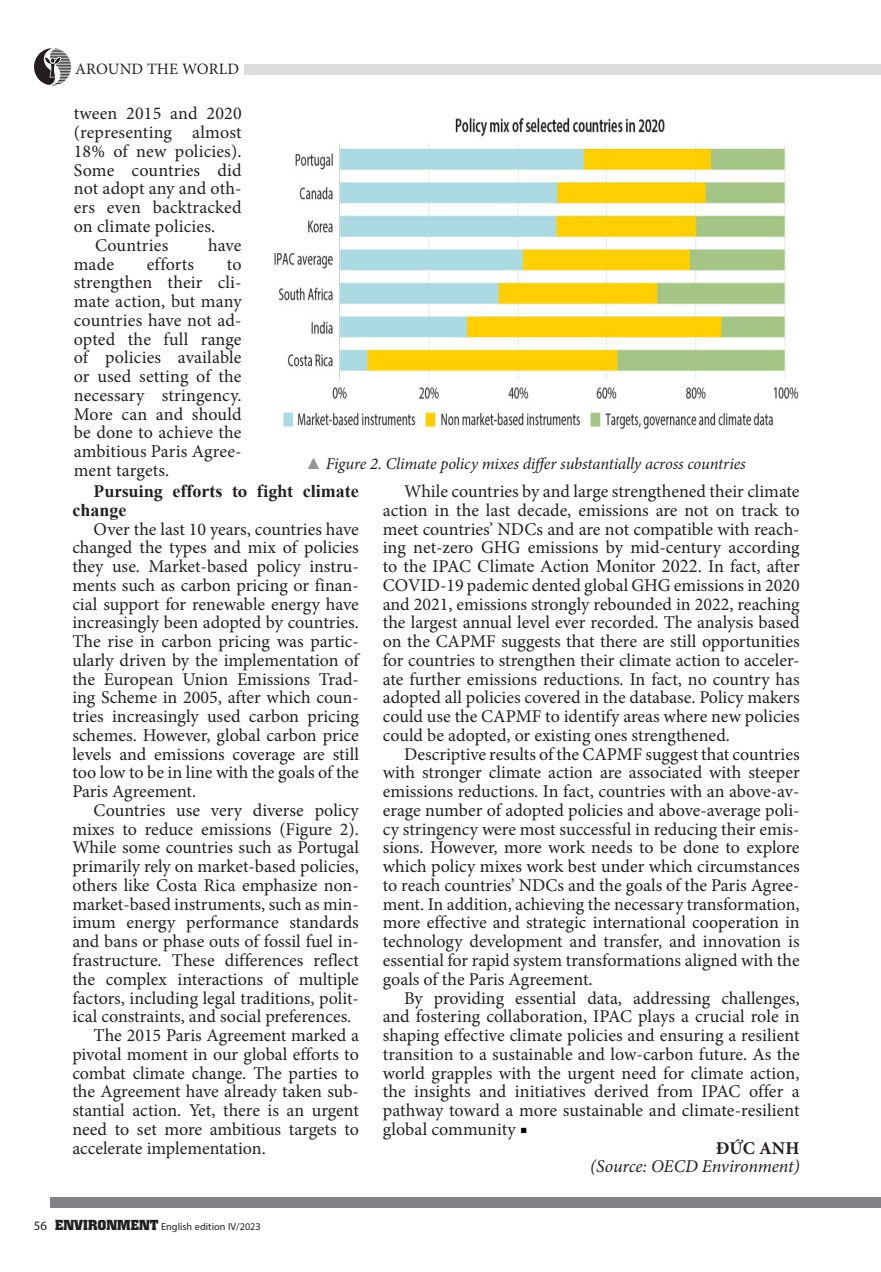
<style>
.page{position:relative;width:881px;height:1272px;background:#fff}
.page>*{position:absolute;margin:0;border:0;box-sizing:border-box;transform-origin:0 0}
.noi_dung{font:18px/18.8px "Minion Pro";color:#231f20;text-align:justify}
.noi_dung-2{font:700 18px/18.8px "Times New Roman";color:#231f20}
.noi_dung-3{font:italic 18px "Minion Pro";letter-spacing:-.01em;color:#231f20}
.tac_gia{font:700 18px "Minion Pro";letter-spacing:.01em;color:#231f20}
.t1{font:italic 16.5px "Minion Pro";letter-spacing:-.01em;color:#231f20}
.t2{font:15.9px "Minion Pro";letter-spacing:.01em;color:#231f20}
.t3{font:14.4px "Myriad Arabic";color:#231f20}
.s1{font-family:"Arial";color:#939598}
.s2{font-family:"Minion Pro"}
.s3{font-family:"Times New Roman"}
.s4{color:#000}
.s5{font-size:18px}
.s6{font-family:"UTM Colossalis"}
</style>
<div class="page">
<svg style="left:34px;top:48px;width:37px;height:37px"></svg>
<div style="left:244px;top:64px;width:636px;height:10px;background:#dcdddf"></div>
<div style="left:51px;top:1197px;width:829px;height:11px;background:#808285"></div>
<img style="left:274px;top:117px;width:525px;height:312px">
<p class="t2" style="left:75px;top:58px;width:165px">AROUND THE WORLD</p>
<p class="noi_dung" style="left:74px;top:104px;width:169px">tween 2015 and 2020 (representing almost 18% of new policies).<br>Some countries did not adopt any and oth&shy;ers even backtracked on climate policies.</p>
<p class="noi_dung" style="left:95px;top:236px;width:75px">Countries</p>
<p class="noi_dung" style="left:208px;top:236px;width:35px">have</p>
<p class="noi_dung" style="left:74px;top:254px;width:42px">made</p>
<p class="noi_dung" style="left:147px;top:254px;width:49px">efforts</p>
<p class="noi_dung" style="left:74px;top:254px;width:169px;text-indent:153px">to strengthen their cli&shy;mate action, but many countries have not ad&shy;opted the full range of policies available or used setting of the necessary stringency.<br>More can and should be done to achieve the ambitious Paris Agree&shy;ment targets.</p>
<p class="t1" style="left:305px;top:452px;width:441px"><span class="s1">▲</span> Figure 2. Climate policy mixes differ substantially across countries</p>
<p class="noi_dung-2" style="left:72px;top:481px;width:288px;text-indent:21px"><span class="s2">Pursuing</span> efforts <span class="s2">to fight</span> climate change</p>
<p class="noi_dung" style="left:72px;top:519px;width:288px;text-indent:21px">Over the last 10 years, countries have changed the types and mix of policies they use. Market-based policy instru&shy;ments such as carbon pricing or finan&shy;cial support for renewable energy have increasingly been adopted by countries.<br>The rise in carbon pricing was partic&shy;ularly driven by the implementation of the European Union Emissions Trad&shy;ing Scheme in 2005, after which coun&shy;tries increasingly used carbon pricing schemes. However, global carbon price levels and emissions coverage are still too low to be in line with the goals of the Paris Agreement.</p>
<p class="noi_dung" style="left:72px;top:800px;width:288px;text-indent:21px">Countries use very diverse policy mixes to reduce emissions (Figure 2).<br>While some countries such as Portugal primarily rely on market-based policies, others like Costa Rica emphasize non&shy;market-based instruments, such as min&shy;imum energy performance standards and bans or phase outs of fossil fuel in&shy;frastructure. These differences reflect the complex interactions of multiple factors, including legal traditions, polit&shy;ical constraints, and social preferences.</p>
<p class="noi_dung" style="left:72px;top:1025px;width:288px;text-indent:21px">The 2015 Paris Agreement marked a pivotal moment in our global efforts to combat climate change. The parties to the Agreement have already taken sub&shy;stantial action. Yet, there is an urgent need to set more ambitious targets to accelerate implementation.</p>
<p class="noi_dung" style="left:382px;top:482px;width:418px;text-indent:21px">While countries by and large strengthened their climate action in the last decade, emissions are not on track to meet countries’ NDCs and are not compatible with reach&shy;ing net-zero GHG emissions by mid-century according to the IPAC <span class="s3">Climate Action Monitor 2022</span>. In fact, after COVID-19 pademic dented global GHG emissions in 2020 and 2021, emissions strongly rebounded in 2022, reaching the largest annual level ever recorded. The analysis based on the CAPMF suggests that there are still opportunities for countries to strengthen their climate action to acceler&shy;ate further emissions reductions. In fact, no country has adopted all policies covered in the database. Policy makers could use the CAPMF to identify areas where new policies could be adopted, or existing ones strengthened.</p>
<p class="noi_dung" style="left:382px;top:744px;width:418px;text-indent:21px">Descriptive results of the CAPMF suggest that countries with stronger climate action are associated with steeper emissions reductions. In fact, countries with an above-av&shy;erage number of adopted policies and above-average poli&shy;cy stringency were most successful in reducing their emis&shy;sions. However, more work needs to be done to explore which policy mixes work best under which circumstances to reach countries’ NDCs and the goals of the Paris Agree&shy;ment. In addition, achieving the necessary transformation, more effective and strategic international cooperation in technology development and transfer, and innovation is essential for rapid system transformations aligned with the goals of the Paris Agreement.</p>
<p class="noi_dung" style="left:382px;top:988px;width:418px;text-indent:21px">By providing essential data, addressing challenges, and fostering collaboration, IPAC plays a crucial role in shaping effective climate policies and ensuring a resilient transition to a sustainable and low-carbon future. As the world grapples with the urgent need for climate action, the insights and initiatives derived from IPAC offer a pathway toward a more sustainable and climate-resilient global community <span class="s4">■</span></p>
<p class="tac_gia" style="left:715px;top:1135px;width:85px">ĐỨC ANH</p>
<p class="noi_dung-3" style="left:590px;top:1154px;width:211px">(Source: OECD Environment)</p>
<p class="t3" style="left:34px;top:1216px;width:228px"><span class="s5">56</span> <span class="s6">ENVIRONMENT</span> English edition IV/2023</p>
</div>
